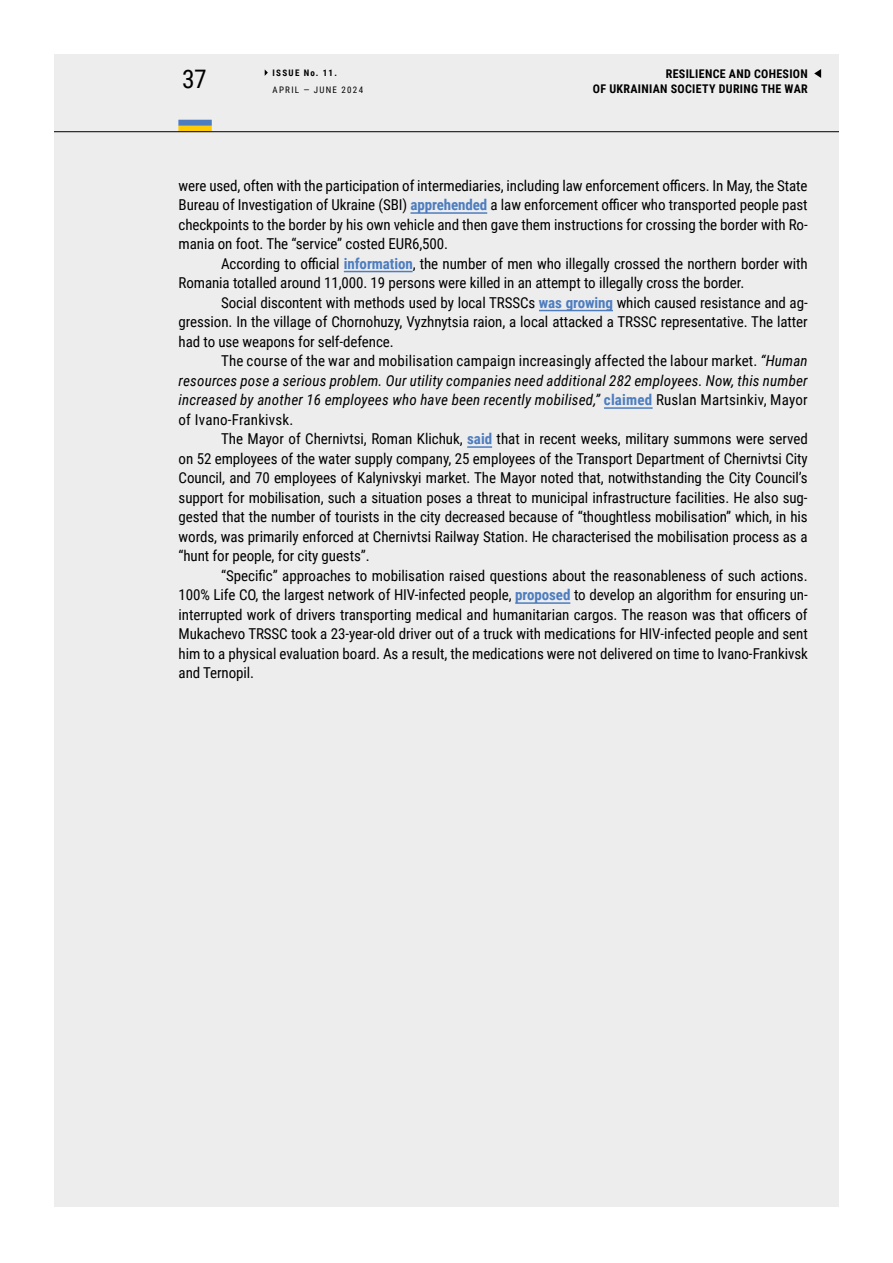
<style>
.page{position:relative;width:893px;height:1263px;background:#fff}
.page>*{position:absolute;margin:0;border:0;box-sizing:border-box;transform-origin:0 0}
.t1{font:25.5px "Roboto Condensed";color:#000}
.t2{font:15px/19.5px "Roboto Condensed";letter-spacing:-.005em;color:#000;text-align:justify}
.t3{font:italic 15px/19.5px "Roboto Condensed";letter-spacing:.015em;color:#000;text-align:justify}
.t4{font:700 12px/15px "Roboto Condensed";letter-spacing:.025em;color:#000;text-align:right}
.t5{font:9px "Roboto Condensed";letter-spacing:.145em;color:#000}
.t6{font:700 9px "Roboto Condensed";letter-spacing:.145em;color:#000}
.s1{font-weight:700;color:#4d7dbf}
.s2{font-style:normal}
.s3{font-weight:700;font-style:normal;color:#4d7dbf}
</style>
<div class="page">
<div style="left:54px;top:54px;width:785px;height:1152px;background:#ededee"></div>
<svg style="left:265px;top:70px;width:3px;height:6px"></svg>
<svg style="left:814px;top:69px;width:7px;height:9px"></svg>
<div style="left:178px;top:126px;width:34px;height:6px;background:#ffcb05"></div>
<div style="left:178px;top:120px;width:34px;height:6px;background:#4d7dbf"></div>
<hr style="left:54px;top:131px;width:785px;height:1px;background:#000">
<hr style="left:410px;top:212px;width:77px;height:2px;background:#4d7dbf">
<hr style="left:344px;top:271px;width:69px;height:1px;background:#4d7dbf">
<hr style="left:539px;top:310px;width:74px;height:1px;background:#4d7dbf">
<hr style="left:604px;top:407px;width:49px;height:2px;background:#4d7dbf">
<hr style="left:467px;top:446px;width:25px;height:2px;background:#4d7dbf">
<hr style="left:515px;top:602px;width:55px;height:2px;background:#4d7dbf">
<h1 class="t1" style="left:182px;top:61px;width:26px">37</h1>
<p class="t6" style="left:272px;top:66px;width:66px">ISSUE No. 11.</p>
<p class="t5" style="left:273px;top:83px;width:92px">APRIL — JUNE 2024</p>
<p class="t4" style="left:593px;top:66px;width:216px">RESILIENCE AND COHESION<br>OF UKRAINIAN SOCIETY DURING THE WAR</p>
<p class="t2" style="left:179px;top:175px;width:631px">were used, often with the participation of intermediaries, including law enforcement officers. In May, the State Bureau of Investigation of Ukraine (SBI) <span class="s1">apprehended</span> a law enforcement officer who transported people past checkpoints to the border by his own vehicle and then gave them instructions for crossing the border with Ro&shy;mania on foot. The “service” costed EUR6,500.</p>
<p class="t2" style="left:179px;top:253px;width:631px;text-indent:43px">According to official <span class="s1">information</span>, the number of men who illegally crossed the northern border with<br>Romania totalled around 11,000. 19 persons were killed in an attempt to illegally cross the border.</p>
<p class="t2" style="left:179px;top:292px;width:631px;text-indent:43px">Social discontent with methods used by local TRSSCs <span class="s1">was growing</span> which caused resistance and ag&shy;gression. In the village of Chornohuzy, Vyzhnytsia raion, a local attacked a TRSSC representative. The latter had to use weapons for self-defence.</p>
<p class="t3" style="left:179px;top:350px;width:631px;text-indent:43px"><span class="s2">The course of the war and mobilisation campaign increasingly affected the labour market.</span> “Human resources pose a serious problem. Our utility companies need additional 282 employees. Now, this number increased by another 16 employees who have been recently mobilised,” <span class="s3">claimed</span> <span class="s2">Ruslan Martsinkiv, Mayor of Ivano--Frankivsk.</span></p>
<p class="t2" style="left:179px;top:428px;width:631px;text-indent:43px">The Mayor of Chernivtsi, Roman Klichuk, <span class="s1">said</span> that in recent weeks, military summons were served on 52 employees of the water supply company, 25 employees of the Transport Department of Chernivtsi City Council, and 70 employees of Kalynivskyi market. The Mayor noted that, notwithstanding the City Council’s support for mobilisation, such a situation poses a threat to municipal infrastructure facilities. He also sug&shy;gested that the number of tourists in the city decreased because of “thoughtless mobilisation” which, in his words, was primarily enforced at Chernivtsi Railway Station. He characterised the mobilisation process as a “hunt for people, for city guests”.</p>
<p class="t2" style="left:179px;top:565px;width:631px;text-indent:43px">“Specific” approaches to mobilisation raised questions about the reasonableness of such actions.<br>100% Life CO, the largest network of HIV‑infected people, <span class="s1">proposed</span> to develop an algorithm for ensuring un&shy;interrupted work of drivers transporting medical and humanitarian cargos. The reason was that officers of Mukachevo TRSSC took a 23-year-old driver out of a truck with medications for HIV‑infected people and sent him to a physical evaluation board. As a result, the medications were not delivered on time to Ivano--Frankivsk and Ternopil.</p>
</div>
